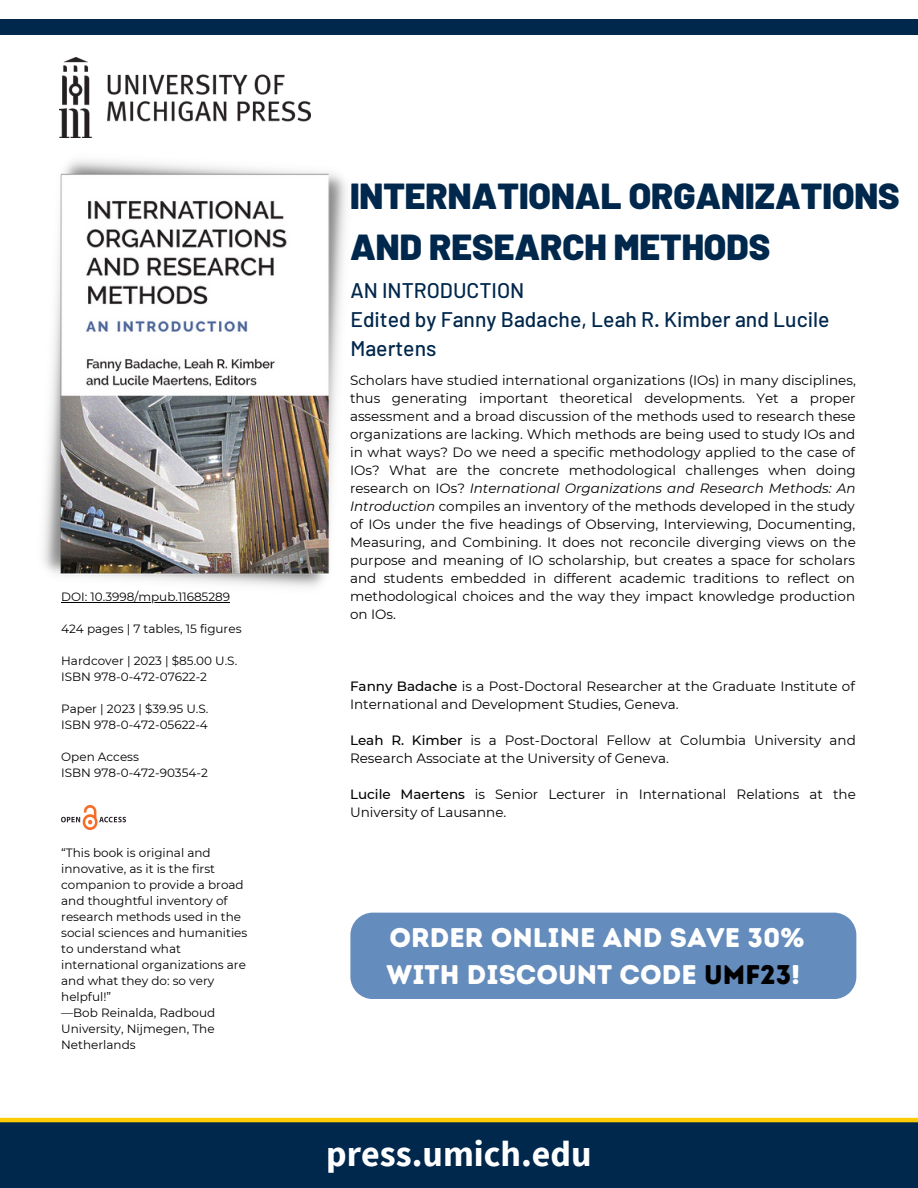
<style>
.page{position:relative;width:918px;height:1188px;background:#fff}
.page>*{position:absolute;margin:0;border:0;box-sizing:border-box;transform-origin:0 0}
.t1{font:900 36.15px/50.7px "Barlow";color:#00274c}
.t2{font:700 36px "Source Sans Pro";color:#fff}
.t3{font:27px/37.2px "Intro Rust Base";color:#fff}
.t4{font:500 21.15px/29.2px "Barlow";color:#00274c}
.t5{font:13.5px/18px "Montserrat";color:#000}
.t6{font:12px/16px "Montserrat";color:#000}
.s1{font-style:italic}
.s2{font-weight:500}
.s3{color:#000}
</style>
<div class="page">
<div style="left:0;top:19px;width:918px;height:16px;background:#00274c"></div>
<img style="left:60px;top:58px;width:250px;height:80px">
<div style="left:0;top:1122px;width:918px;height:66px;background:#00274c"></div>
<div style="left:350px;top:913px;width:506px;height:86px;background:#648cbd"></div>
<hr style="left:61px;top:602px;width:169px;height:1px;background:#000">
<hr style="left:0;top:1118px;width:918px;height:4px;background:#ffcb05">
<img style="left:61px;top:806px;width:64px;height:23px">
<img style="left:43px;top:160px;width:303px;height:427px">
<p class="t6" style="left:61px;top:588px;width:170px">DOI: 10.3998/mpub.11685289</p>
<p class="t6" style="left:61px;top:620px;width:182px">424 pages | 7 tables, 15 figures</p>
<p class="t6" style="left:61px;top:652px;width:178px">Hardcover | 2023 | $85.00 U.S.<br>ISBN 978-0-472-07622-2</p>
<p class="t6" style="left:61px;top:700px;width:149px">Paper | 2023 | $39.95 U.S.<br>ISBN 978-0-472-05622-4</p>
<p class="t6" style="left:61px;top:748px;width:148px">Open Access<br>ISBN 978-0-472-90354-2</p>
<p class="t6" style="left:61px;top:844px;width:188px">“This book is original and innovative, as it is the first companion to provide a broad and thoughtful inventory of research methods used in the social sciences and humanities to understand what international organizations are and what they do: so very helpful!”<br>—Bob Reinalda, Radboud<br>University, Nijmegen, The<br>Netherlands</p>
<h1 class="t1" style="left:350px;top:169px;width:551px">INTERNATIONAL ORGANIZATIONS<br>AND RESEARCH METHODS</h1>
<h3 class="t4" style="left:350px;top:275px;width:481px">AN INTRODUCTION<br>Edited by Fanny Badache, Leah R. Kimber and Lucile<br>Maertens</h3>
<p class="t5" style="left:350px;top:371px;width:507px;text-align:justify">Scholars have studied international organizations (IOs) in many disciplines, thus generating important theoretical developments. Yet a proper assessment and a broad discussion of the methods used to research these organizations are lacking. Which methods are being used to study IOs and in what ways? Do we need a specific methodology applied to the case of IOs? What are the concrete methodological challenges when doing research on IOs? <span class="s1">International Organizations and Research Methods: An Introduction</span> compiles an inventory of the methods developed in the study of IOs under the five headings of Observing, Interviewing, Documenting, Measuring, and Combining. It does not reconcile diverging views on the purpose and meaning of IO scholarship, but creates a space for scholars and students embedded in different academic traditions to reflect on methodological choices and the way they impact knowledge production on IOs.</p>
<p class="t5" style="left:350px;top:677px;width:506px"><span class="s2">Fanny Badache</span> is a Post-Doctoral Researcher at the Graduate Institute of<br>International and Development Studies, Geneva.</p>
<p class="t5" style="left:350px;top:731px;width:507px"><span class="s2">Leah R. Kimber</span> is a Post-Doctoral Fellow at Columbia University and<br>Research Associate at the University of Geneva.</p>
<p class="t5" style="left:350px;top:785px;width:507px"><span class="s2">Lucile Maertens</span> is Senior Lecturer in International Relations at the<br>University of Lausanne.</p>
<h3 class="t3" style="left:387px;top:919px;width:419px">ORDER ONLINE AND SAVE 30%<br>WITH DISCOUNT CODE <span class="s3">UMF23</span>!</h3>
<h2 class="t2" style="left:326px;top:1130px;width:267px">press.umich.edu</h2>
</div>
